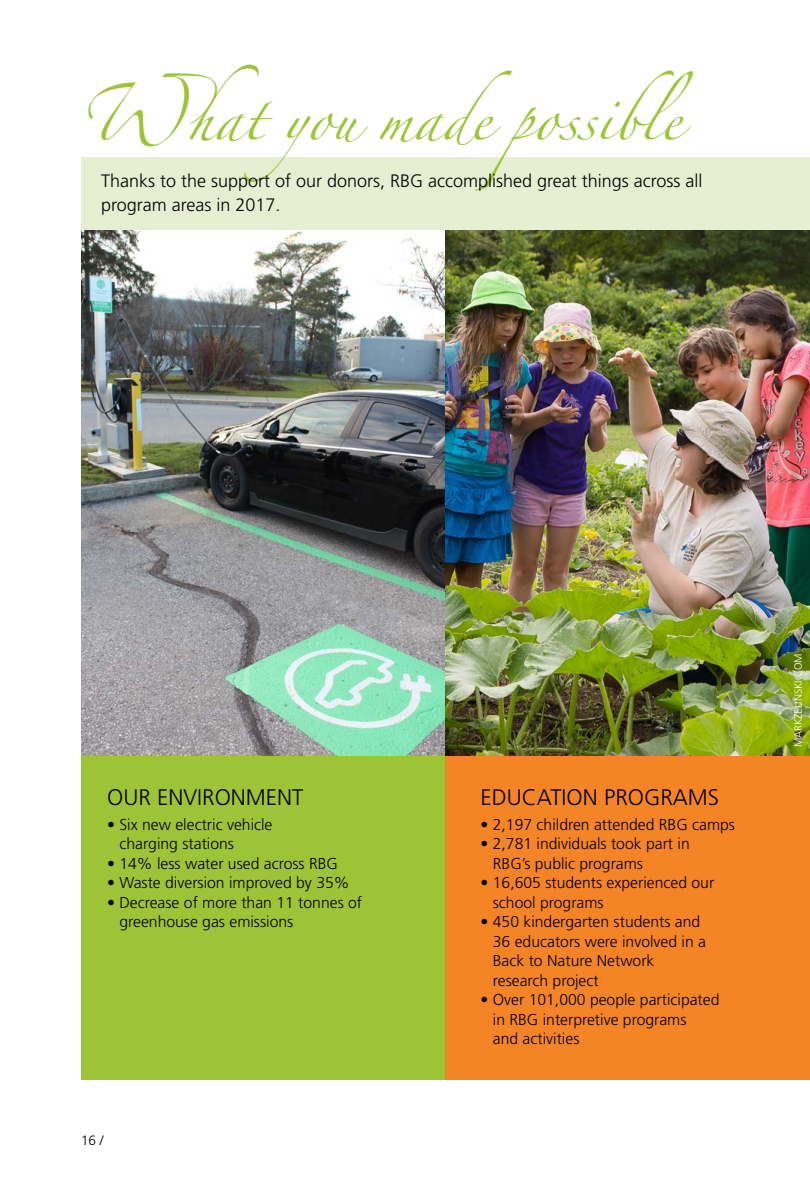
<style>
.page{position:relative;width:810px;height:1188px;background:#fff}
.page>*{position:absolute;margin:0;border:0;box-sizing:border-box;transform-origin:0 0}
.t1{font:40.5px "Zapfino";color:#9dc436}
.t2{font:300 22.5px "Frutiger";color:#000}
.t3{font:300 18px/24px "Frutiger";color:#000}
.t4{font:300 15.75px/19.5px "Frutiger";color:#000}
.t5{font:300 13.5px "Frutiger";color:#000}
.t6{font:300 10.5px "Frutiger";color:#fff}
</style>
<div class="page">
<img style="left:81px;top:230px;width:729px;height:526px">
<div style="left:81px;top:756px;width:365px;height:324px;background:#9dc436"></div>
<div style="left:446px;top:756px;width:364px;height:324px;background:#f58427"></div>
<div style="left:81px;top:158px;width:729px;height:72px;background:#e7efd2"></div>
<h1 class="t1" style="left:188px;top:102px;width:507px">hat you made possible</h1>
<p class="t3" style="left:101px;top:169px;width:603px">Thanks to the support of our donors, RBG accomplished great things across all program areas in 2017.</p>
<h2 class="t2" style="left:107px;top:784px;width:111px">Our Environm</h2>
<h2 class="t2" style="left:266px;top:784px;width:25px">ent</h2>
<p class="t4" style="left:119px;top:815px;width:155px;text-indent:-12px">• Six new electric vehicle charging stations</p>
<p class="t4" style="left:107px;top:854px;width:232px">• 14% less water used across RBG</p>
<p class="t4" style="left:107px;top:873px;width:244px">• Waste diversion improved by 35%</p>
<p class="t4" style="left:119px;top:893px;width:244px;text-indent:-12px">• Decrease of more than 11 tonnes of greenhouse gas emissions</p>
<p class="t5" style="left:81px;top:1132px;width:24px">16 /</p>
<h2 class="t2" style="left:481px;top:784px;width:15px">Educ</h2>
<h2 class="t2" style="left:537px;top:784px;width:94px">ation Progr</h2>
<h2 class="t2" style="left:673px;top:784px;width:48px">ams</h2>
<p class="t4" style="left:481px;top:815px;width:256px">• 2,197 children attended RBG camps</p>
<p class="t4" style="left:493px;top:834px;width:198px;text-indent:-12px">• 2,781 individuals took part in<br>RBG’s public programs</p>
<p class="t4" style="left:493px;top:873px;width:223px;text-indent:-12px">• 16,605 students experienced our school programs</p>
<p class="t4" style="left:493px;top:912px;width:215px;text-indent:-12px">• 450 kindergarten students and<br>36 educators were involved in a<br>Back to Nature Network research project</p>
<p class="t4" style="left:493px;top:990px;width:228px;text-indent:-12px">• Over 101,000 people participated in RBG interpretive programs<br>and activities</p>
<p class="t6" style="left:792px;top:747px;width:94px;rotate:-90deg">MarkZelinski.com</p>
</div>
